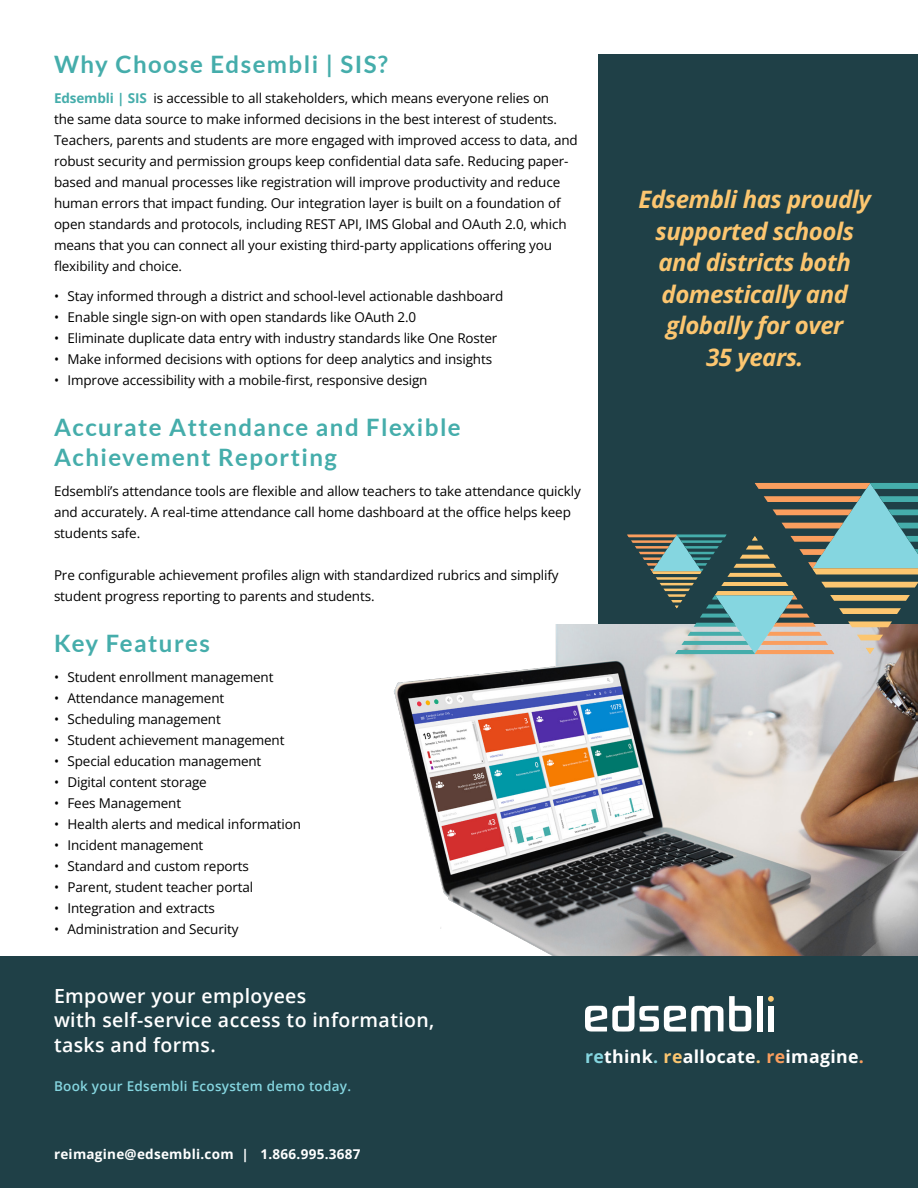
<style>
.page{position:relative;width:918px;height:1188px;background:#fff}
.page>*{position:absolute;margin:0;border:0;box-sizing:border-box;transform-origin:0 0}
.t1{font:italic 700 24px/31.5px "Open Sans";letter-spacing:-.02em;color:#fcc670;text-align:center}
.t2{font:700 24px/30px "Lato";letter-spacing:.06em;color:#45adab}
.t3{font:600 19.5px/24.6px "Open Sans";letter-spacing:.02em;color:#fff}
.t4{font:700 17.7px "Open Sans";letter-spacing:.02em;color:#fff}
.t5{font:13.5px/21px "Open Sans";letter-spacing:-.01em;color:#000}
.t6{font:700 13.5px "Open Sans";letter-spacing:.02em;color:#fff}
.t7{font:600 13.5px "Open Sans";letter-spacing:.02em;color:#85d6e0}
.s1{font-weight:700;color:#45adab}
.s2{color:#85d6e0}
.s3{color:#fcc670}
.s4{color:#fa9e5e}
</style>
<div class="page">
<div style="left:598px;top:54px;width:320px;height:1134px;background:#1f4047"></div>
<img style="left:366px;top:624px;width:552px;height:333px">
<svg style="left:627px;top:483px;width:291px;height:171px"></svg>
<div style="left:0;top:957px;width:918px;height:231px;background:#1f4047"></div>
<svg style="left:585px;top:996px;width:166px;height:36px"></svg>
<div style="left:757px;top:996px;width:6px;height:35px;background:#fff"></div>
<div style="left:768px;top:1006px;width:6px;height:25px;background:#fff"></div>
<svg style="left:768px;top:996px;width:6px;height:6px"></svg>
<h1 class="t2" style="left:54px;top:49px;width:336px">Why Choose Edsembli | SIS?</h1>
<p class="t5" style="left:54px;top:88px;width:525px"><span class="s1">Edsembli | SIS</span> is accessible to all stakeholders, which means everyone relies on<br>the same data source to make informed decisions in the best interest of students.<br>Teachers, parents and students are more engaged with improved access to data, and robust security and permission groups keep confidential data safe. Reducing paper&shy;based and manual processes like registration will improve productivity and reduce human errors that impact funding. Our integration layer is built on a foundation of open standards and protocols, including REST API, IMS Global and OAuth 2.0, which means that you can connect all your existing third-party applications offering you flexibility and choice.</p>
<p class="t5" style="left:54px;top:286px;width:451px">• Stay informed through a district and school-level actionable dashboard</p>
<p class="t5" style="left:54px;top:307px;width:364px">• Enable single sign-on with open standards like OAuth 2.0</p>
<p class="t5" style="left:54px;top:328px;width:445px">• Eliminate duplicate data entry with industry standards like One Roster</p>
<p class="t5" style="left:54px;top:349px;width:440px">• Make informed decisions with options for deep analytics and insights</p>
<p class="t5" style="left:54px;top:370px;width:375px">• Improve accessibility with a mobile-first, responsive design</p>
<h1 class="t2" style="left:54px;top:412px;width:408px">Accurate Attendance and Flexible<br>Achievement Reporting</h1>
<p class="t5" style="left:54px;top:481px;width:528px">Edsembli’s attendance tools are flexible and allow teachers to take attendance quickly and accurately. A real-time attendance call home dashboard at the office helps keep students safe.</p>
<p class="t5" style="left:54px;top:565px;width:506px">Pre configurable achievement profiles align with standardized rubrics and simplify student progress reporting to parents and students.</p>
<h1 class="t2" style="left:54px;top:628px;width:158px">Key Features</h1>
<p class="t5" style="left:54px;top:666px;width:221px">• Student enrollment management</p>
<p class="t5" style="left:54px;top:687px;width:172px">• Attendance management</p>
<p class="t5" style="left:54px;top:708px;width:168px">• Scheduling management</p>
<p class="t5" style="left:54px;top:729px;width:232px">• Student achievement management</p>
<p class="t5" style="left:54px;top:750px;width:209px">• Special education management</p>
<p class="t5" style="left:54px;top:771px;width:154px">• Digital content storage</p>
<p class="t5" style="left:54px;top:792px;width:129px">• Fees Management</p>
<p class="t5" style="left:54px;top:813px;width:249px">• Health alerts and medical information</p>
<p class="t5" style="left:54px;top:834px;width:151px">• Incident management</p>
<p class="t5" style="left:54px;top:855px;width:196px">• Standard and custom reports</p>
<p class="t5" style="left:54px;top:876px;width:201px">• Parent, student teacher portal</p>
<p class="t5" style="left:54px;top:897px;width:163px">• Integration and extracts</p>
<p class="t5" style="left:54px;top:918px;width:186px">• Administration and Security</p>
<h1 class="t1" style="left:639px;top:183px;width:234px">Edsembli has proudly supported schools and districts both domestically and globally for over<br>35 years.</h1>
<h2 class="t3" style="left:54px;top:983px;width:382px">Empower your employees<br>with self-service access to information, tasks and forms.</h2>
<p class="t7" style="left:54px;top:1077px;width:299px">Book your Edsembli Ecosystem demo today.</p>
<p class="t6" style="left:54px;top:1145px;width:308px">reimagine@edsembli.com | 1.866.995.3687</p>
<h3 class="t4" style="left:585px;top:1044px;width:281px"><span class="s2">re</span>think<span class="s2">.</span> <span class="s3">re</span>allocate<span class="s3">.</span> <span class="s4">re</span>imagine<span class="s4">.</span></h3>
</div>
